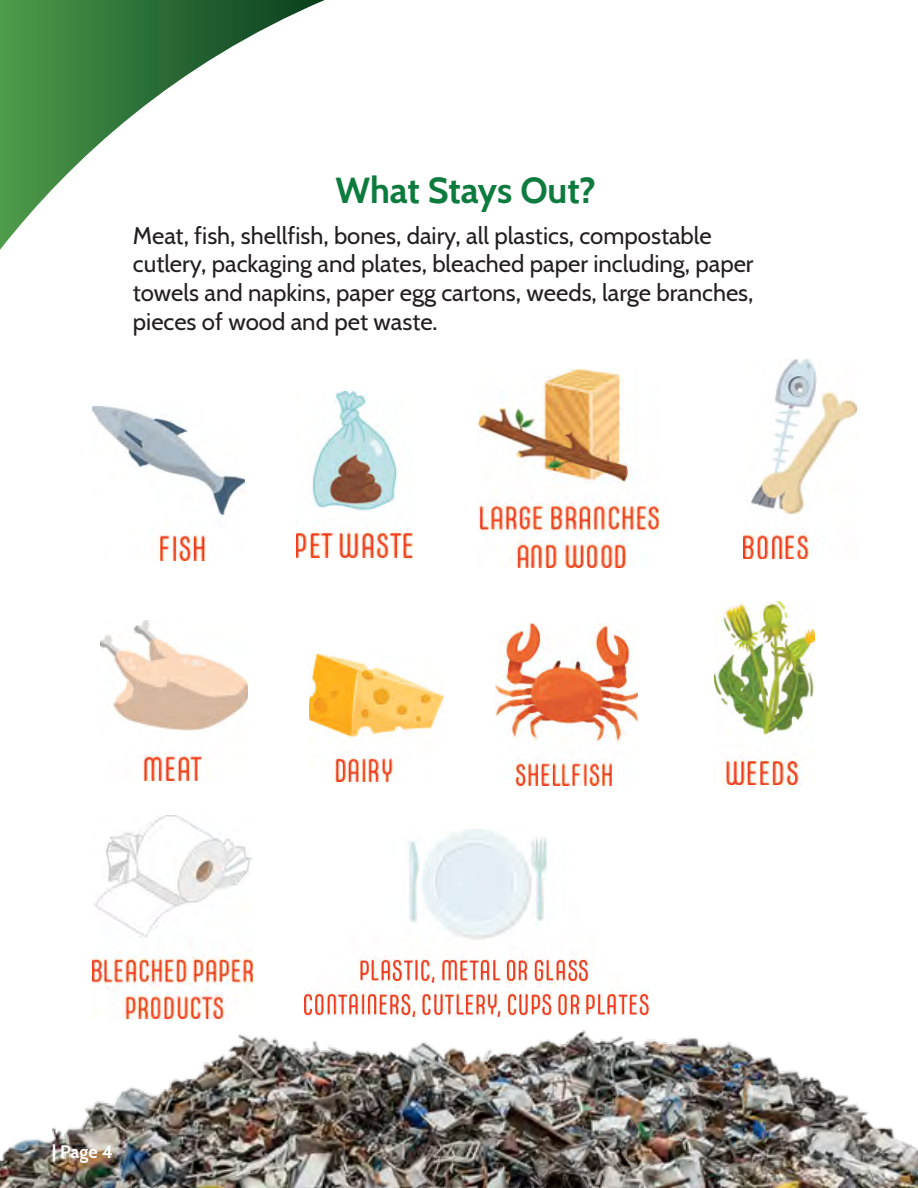
<style>
.page{position:relative;width:918px;height:1188px;background:#fff}
.page>*{position:absolute;margin:0;border:0;box-sizing:border-box;transform-origin:0 0}
.t1{font:700 36px "Cabin";letter-spacing:-.005em;color:#0e7b3e}
.t2{font:24px/28.8px "Cabin";color:#231f20}
.t3{font:700 18px "Cabin";color:#fff}
</style>
<div class="page">
<svg style="left:0;top:0;width:325px;height:250px"></svg>
<img style="left:296px;top:392px;width:116px;height:165px">
<img style="left:92px;top:406px;width:152px;height:154px">
<img style="left:100px;top:621px;width:147px;height:160px">
<img style="left:478px;top:369px;width:180px;height:198px">
<img style="left:744px;top:358px;width:113px;height:201px">
<img style="left:309px;top:655px;width:134px;height:126px">
<img style="left:93px;top:815px;width:160px;height:196px">
<img style="left:715px;top:602px;width:99px;height:183px">
<img style="left:495px;top:624px;width:142px;height:161px">
<img style="left:0;top:1011px;width:918px;height:177px">
<img style="left:304px;top:830px;width:345px;height:187px">
<p class="t1" style="left:335px;top:162px;width:262px">What Stays Out?</p>
<p class="t2" style="left:133px;top:219px;width:622px">Meat, fish, shellfish, bones, dairy, all plastics, compostable cutlery, packaging and plates, bleached paper including, paper towels and napkins, paper egg cartons, weeds, large branches, pieces of wood and pet waste.</p>
<p class="t3" style="left:52px;top:1137px;width:62px">| Page 4</p>
</div>
